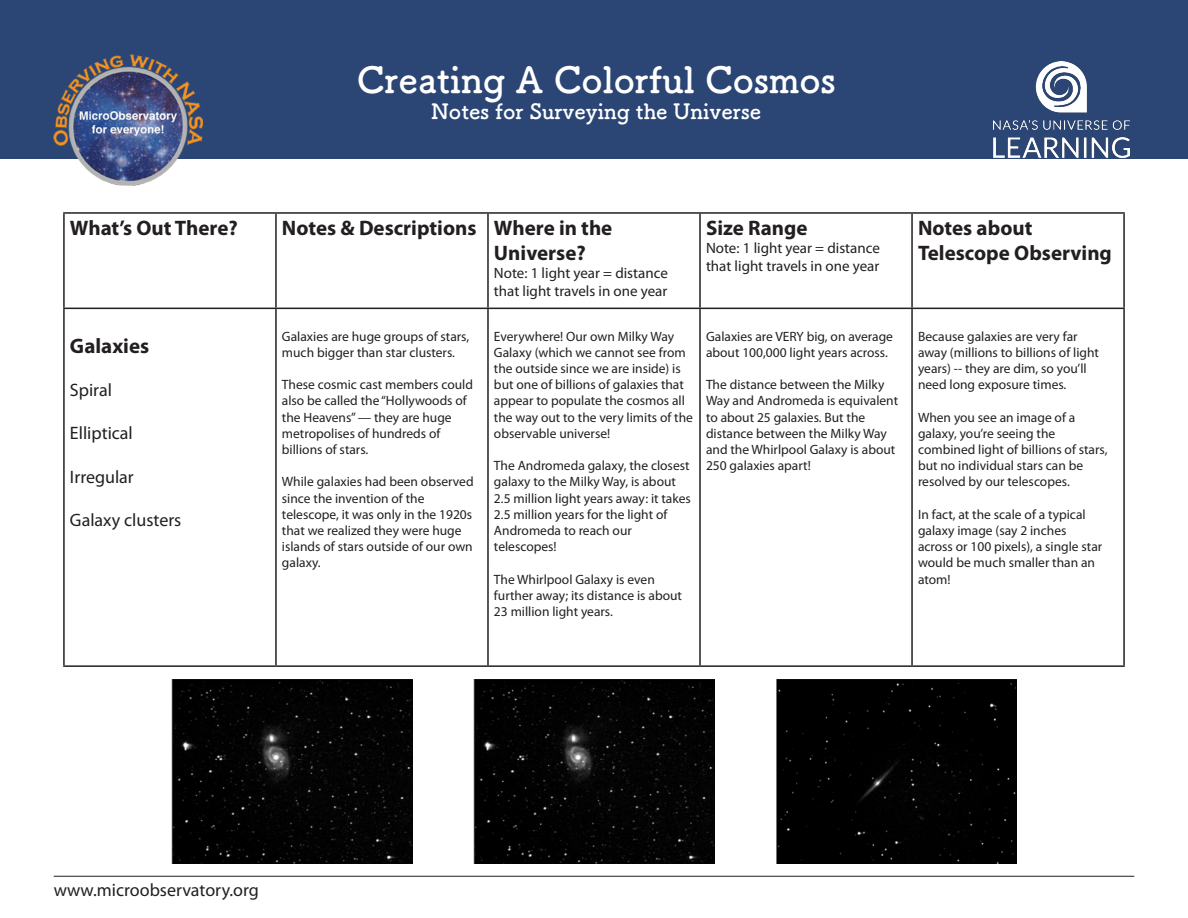
<style>
.page{position:relative;width:1188px;height:918px;background:#fff}
.page>*{position:absolute;margin:0;border:0;box-sizing:border-box;transform-origin:0 0}
.t1{font:36px "Tsuku B Rd Gothic Std B";color:#fff}
.t2{font:700 21px "Myriad Pro";color:#231f20}
.t3{font:21px "Tsuku B Rd Gothic Std B";color:#fff}
.t4{font:18px "Myriad Pro";color:#231f20}
.t5{font:15px/18px "Myriad Pro";color:#231f20}
.t6{font:13.5px/16.2px "Myriad Pro";color:#231f20}
</style>
<div class="page">
<div style="left:0;top:0;width:1188px;height:159px;background:#2b4675"></div>
<img style="left:994px;top:61px;width:136px;height:96px">
<img style="left:53px;top:54px;width:150px;height:132px">
<hr style="left:63px;top:212px;width:213px;height:2px;background:#231f20">
<hr style="left:63px;top:214px;width:2px;height:94px;background:#231f20">
<hr style="left:276px;top:212px;width:212px;height:2px;background:#231f20">
<hr style="left:275px;top:214px;width:2px;height:94px;background:#231f20">
<hr style="left:488px;top:212px;width:212px;height:2px;background:#231f20">
<hr style="left:487px;top:214px;width:2px;height:94px;background:#231f20">
<hr style="left:700px;top:212px;width:212px;height:2px;background:#231f20">
<hr style="left:699px;top:214px;width:2px;height:94px;background:#231f20">
<hr style="left:912px;top:212px;width:213px;height:2px;background:#231f20">
<hr style="left:911px;top:214px;width:2px;height:94px;background:#231f20">
<hr style="left:1123px;top:214px;width:2px;height:94px;background:#231f20">
<hr style="left:63px;top:308px;width:213px;height:1px;background:#231f20">
<hr style="left:63px;top:309px;width:2px;height:356px;background:#231f20">
<hr style="left:276px;top:308px;width:212px;height:1px;background:#231f20">
<hr style="left:275px;top:309px;width:2px;height:356px;background:#231f20">
<hr style="left:488px;top:308px;width:212px;height:1px;background:#231f20">
<hr style="left:487px;top:309px;width:2px;height:356px;background:#231f20">
<hr style="left:700px;top:308px;width:212px;height:1px;background:#231f20">
<hr style="left:699px;top:309px;width:2px;height:356px;background:#231f20">
<hr style="left:912px;top:308px;width:213px;height:1px;background:#231f20">
<hr style="left:911px;top:309px;width:2px;height:356px;background:#231f20">
<hr style="left:1123px;top:309px;width:2px;height:356px;background:#231f20">
<hr style="left:63px;top:665px;width:213px;height:2px;background:#231f20">
<hr style="left:276px;top:665px;width:212px;height:2px;background:#231f20">
<hr style="left:488px;top:665px;width:212px;height:2px;background:#231f20">
<hr style="left:700px;top:665px;width:212px;height:2px;background:#231f20">
<hr style="left:912px;top:665px;width:213px;height:2px;background:#231f20">
<img style="left:171px;top:680px;width:242px;height:184px">
<img style="left:473px;top:680px;width:242px;height:184px">
<div style="left:776px;top:680px;width:241px;height:184px;background:#000"></div>
<hr style="left:54px;top:876px;width:1080px;height:1px;background:#231f20">
<p class="t1" style="left:357px;top:52px;width:481px">Creating A Colorful Cosmos</p>
<p class="t3" style="left:431px;top:95px;width:331px">Notes for Surveying the Universe</p>
<p class="t2" style="left:70px;top:214px;width:169px">What’s Out There?</p>
<p class="t2" style="left:282px;top:214px;width:196px">Notes &amp; Descriptions</p>
<p class="t2" style="left:494px;top:214px;width:120px">Where in the</p>
<p class="t2" style="left:494px;top:239px;width:93px">Universe?</p>
<p class="t5" style="left:494px;top:264px;width:175px">Note: 1 light year = distance that light travels in one year</p>
<p class="t2" style="left:70px;top:332px;width:81px">Galaxies</p>
<p class="t4" style="left:70px;top:379px;width:44px">Spiral</p>
<p class="t4" style="left:70px;top:422px;width:64px">Elliptical</p>
<p class="t4" style="left:70px;top:466px;width:65px">Irregular</p>
<p class="t4" style="left:70px;top:509px;width:113px">Galaxy clusters</p>
<p class="t6" style="left:282px;top:328px;width:189px">Galaxies are huge groups of stars, much bigger than star clusters.</p>
<p class="t6" style="left:282px;top:376px;width:193px">These cosmic cast members could also be called the “Hollywoods of the Heavens” — they are huge</p>
<p class="t6" style="left:282px;top:425px;width:160px">metropolises of hundreds of</p>
<p class="t6" style="left:282px;top:441px;width:88px">billions of stars.</p>
<p class="t6" style="left:282px;top:474px;width:193px">While galaxies had been observed since the invention of the</p>
<p class="t6" style="left:282px;top:506px;width:192px">telescope, it was only in the 1920s that we realized they were huge islands of stars outside of our own galaxy.</p>
<p class="t6" style="left:494px;top:328px;width:200px">Everywhere! Our own Milky Way<br>Galaxy (which we cannot see from the outside since we are inside) is but one of billions of galaxies that appear to populate the cosmos all the way out to the very limits of the observable universe!</p>
<p class="t6" style="left:494px;top:457px;width:198px">The Andromeda galaxy, the closest galaxy to the Milky Way, is about 2.5 million light years away: it takes 2.5 million years for the light of</p>
<p class="t6" style="left:494px;top:522px;width:139px">Andromeda to reach our</p>
<p class="t6" style="left:494px;top:538px;width:64px">telescopes!</p>
<p class="t6" style="left:494px;top:571px;width:162px">The Whirlpool Galaxy is even</p>
<p class="t6" style="left:494px;top:587px;width:190px">further away; its distance is about<br>23 million light years.</p>
<p class="t2" style="left:706px;top:214px;width:103px">Size Range</p>
<p class="t5" style="left:706px;top:238px;width:175px">Note: 1 light year = distance that light travels in one year</p>
<p class="t6" style="left:706px;top:328px;width:189px">Galaxies are VERY big, on average about 100,000 light years across.</p>
<p class="t6" style="left:706px;top:376px;width:194px">The distance between the Milky<br>Way and Andromeda is equivalent to about 25 galaxies. But the</p>
<p class="t6" style="left:706px;top:425px;width:191px">distance between the Milky Way and the Whirlpool Galaxy is about<br>250 galaxies apart!</p>
<p class="t2" style="left:918px;top:214px;width:116px">Notes about</p>
<p class="t2" style="left:918px;top:239px;width:195px">Telescope Observing</p>
<p class="t6" style="left:918px;top:328px;width:161px">Because galaxies are very far</p>
<p class="t6" style="left:918px;top:344px;width:182px">away (millions to billions of light</p>
<p class="t6" style="left:918px;top:360px;width:170px">years) -- they are dim, so you’ll</p>
<p class="t6" style="left:918px;top:376px;width:150px">need long exposure times.</p>
<p class="t6" style="left:918px;top:409px;width:159px">When you see an image of a</p>
<p class="t6" style="left:918px;top:425px;width:139px">galaxy, you’re seeing the</p>
<p class="t6" style="left:918px;top:441px;width:191px">combined light of billions of stars,</p>
<p class="t6" style="left:918px;top:457px;width:167px">but no individual stars can be</p>
<p class="t6" style="left:918px;top:474px;width:153px">resolved by our telescopes.</p>
<p class="t6" style="left:918px;top:506px;width:169px">In fact, at the scale of a typical</p>
<p class="t6" style="left:918px;top:522px;width:150px">galaxy image (say 2 inches</p>
<p class="t6" style="left:918px;top:538px;width:186px">across or 100 pixels), a single star</p>
<p class="t6" style="left:918px;top:555px;width:179px">would be much smaller than an</p>
<p class="t6" style="left:918px;top:571px;width:34px">atom!</p>
<p class="t4" style="left:54px;top:879px;width:207px">www.microobservatory.org</p>
</div>
